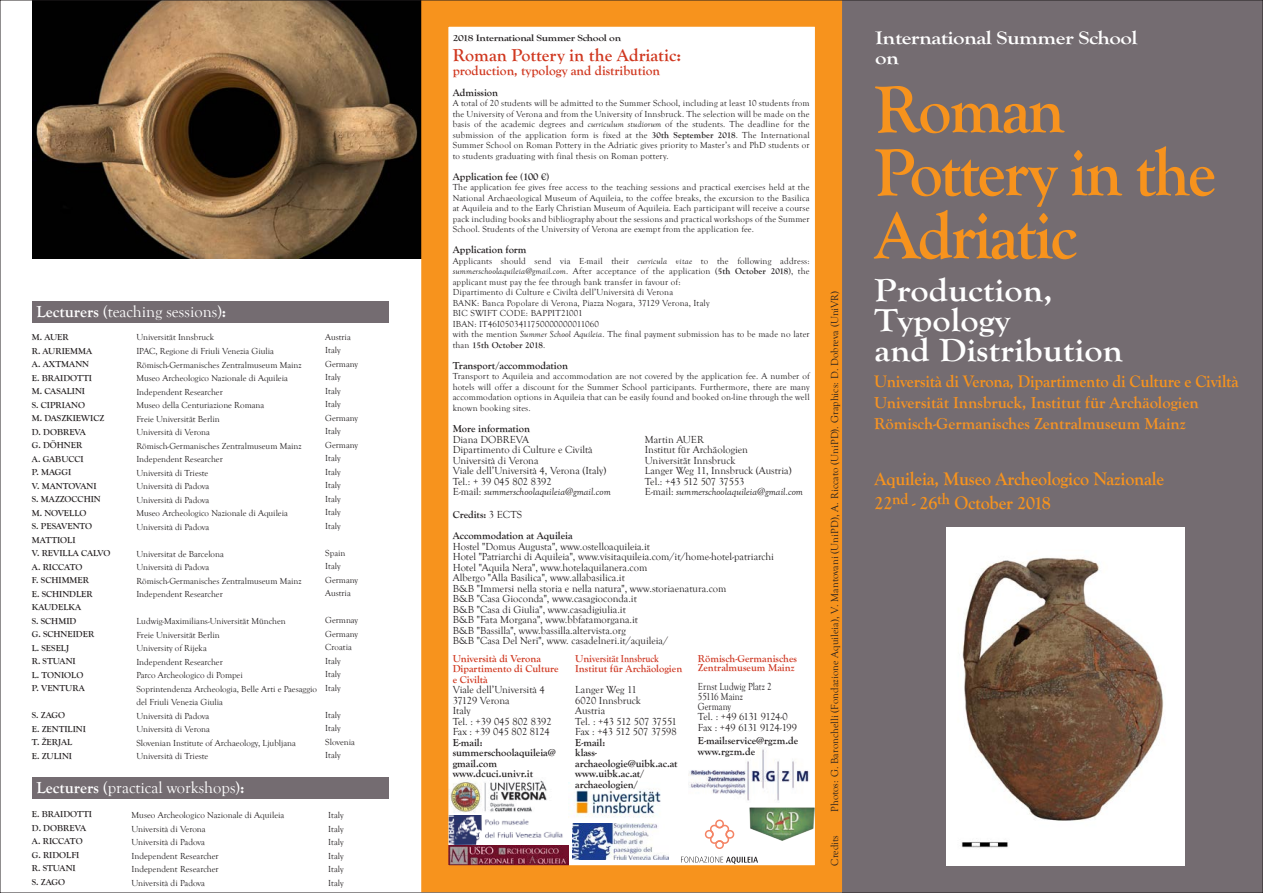
<style>
.page{position:relative;width:1263px;height:893px;background:#fff}
.page>*{position:absolute;margin:0;border:0;box-sizing:border-box;transform-origin:0 0}
.t1{font:700 69px/63px "Goudy Old Style T";letter-spacing:-.035em;color:#f7931d;scale:.96 1}
.t2{font:700 33px/30px "Goudy Old Style T";color:#fff;scale:1.1 1}
.t3{font:700 18.9px/24px "Goudy Old Style T";letter-spacing:-.01em;color:#f7931d;scale:.95 1}
.t4{font:700 18.9px/19.5px "Goudy Old Style T";letter-spacing:-.025em;color:#fff;scale:1.21 1}
.t5{font:700 18px "Goudy Old Style T";color:#d03820}
.t6{font:700 17.4px "Goudy Old Style T";letter-spacing:-.01em;color:#f7931d;scale:.95 1}
.t7{font:700 16.5px/21px "Goudy Old Style T";color:#f69323}
.t8{font:16.5px "Goudy Old Style T";color:#fff}
.t9{font:700 13.5px "Goudy Old Style T";color:#d03820}
.t10{font:10.5px/10.5px "Goudy Old Style T";color:#231f20}
.t11{font:700 10.5px/10.5px "Goudy Old Style T";color:#231f20}
.t12{font:700 10.5px/10.5px "Goudy Old Style T";color:#cf3b27}
.t13{font:10.5px/10.1px "Goudy Old Style T";color:#231f20;scale:.86 1}
.t14{font:700 10.5px/10.5px "Goudy Old Style T";color:#d03820}
.t15{font:700 9.45px "Goudy Old Style T";letter-spacing:-.025em;color:#231f20;scale:1.21 1}
.t16{font:9px/13.5px "Goudy Old Style T";color:#231f20}
.t17{font:9px/10.5px "Goudy Old Style T";letter-spacing:.02em;color:#231f20}
.t18{font:700 9px/13.5px "Goudy Old Style T";color:#231f20}
.s1{font-weight:700}
.s2{font-family:"Myriad Pro";font-weight:400}
.s3{font-style:italic}
.s4{font-weight:400}
</style>
<div class="page">
<div style="left:842px;top:0;width:421px;height:892px;background:#746c71"></div>
<img style="left:449px;top:815px;width:120px;height:49px">
<img style="left:947px;top:527px;width:238px;height:339px">
<div style="left:32px;top:778px;width:357px;height:21px;background:#746c71"></div>
<div style="left:32px;top:302px;width:357px;height:21px;background:#746c71"></div>
<img style="left:32px;top:2px;width:389px;height:256px">
<img style="left:568px;top:788px;width:93px;height:33px">
<img style="left:449px;top:778px;width:98px;height:35px">
<img style="left:688px;top:749px;width:121px;height:52px">
<img style="left:749px;top:807px;width:65px;height:34px">
<svg style="left:681px;top:857px;width:77px;height:7px"></svg>
<svg style="left:704px;top:819px;width:31px;height:30px"></svg>
<div style="left:421px;top:0;width:421px;height:892px;border:27px solid #f7931d"></div>
<img style="left:573px;top:823px;width:96px;height:36px">
<h3 class="t8" style="left:36px;top:302px;width:191px"><span class="s1">Lecturers</span> (teaching sessions)<span class="s1">:</span></h3>
<p class="t18" style="left:32px;top:331px;width:80px">M. AUER<br>R. AURIEMMA<br>A. AXTMANN<br>E. BRAIDOTTI<br>M. CASALINI<br>S. CIPRIANO<br>M. DASZKIEWICZ<br>D. DOBREVA<br>G. DÖHNER<br>A. GABUCCI<br>P. MAGGI<br>V. MANTOVANI<br>S. MAZZOCCHIN<br>M. NOVELLO<br>S. PESAVENTO<br>MATTIOLI<br>V. REVILLA CALVO<br>A. RICCATO<br>F. SCHIMMER<br>E. SCHINDLER<br>KAUDELKA<br>S. SCHMID<br>G. SCHNEIDER<br>L. SESELJ<br>R. STUANI<br>L. TONIOLO<br>P. VENTURA</p>
<p class="t18" style="left:32px;top:709px;width:56px">S. ZAGO<br>E. ZENTILINI<br>T. <span class="s2">Ž</span>ERJAL<br>E. ZULINI</p>
<p class="t16" style="left:136px;top:331px;width:167px">Universität Innsbruck<br>IPAC, Regione di Friuli Venezia Giulia<br>Römisch-Germanisches Zentralmuseum Mainz<br>Museo Archeologico Nazionale di Aquileia<br>Independent Researcher<br>Museo della Centuriazione Romana<br>Freie Universität Berlin<br>Università di Verona<br>Römisch-Germanisches Zentralmuseum Mainz<br>Independent Researcher<br>Università di Trieste<br>Università di Padova<br>Università di Padova<br>Museo Archeologico Nazionale di Aquileia<br>Università di Padova</p>
<p class="t16" style="left:136px;top:547px;width:167px">Universitat de Barcelona<br>Università di Padova<br>Römisch-Germanisches Zentralmuseum Mainz<br>Independent Researcher</p>
<p class="t16" style="left:136px;top:614px;width:182px">Ludwig-Maximilians-Universität München<br>Freie Universität Berlin<br>University of Rijeka<br>Independent Researcher<br>Parco Archeologico di Pompei<br>Soprintendenza Archeologia, Belle Arti e Paesaggio del Friuli Venezia Giulia<br>Università di Padova<br>Università di Verona<br>Slovenian Institute of Archaeology, Ljubljana<br>Università di Trieste</p>
<h3 class="t8" style="left:36px;top:778px;width:210px"><span class="s1">Lecturers</span> (practical workshops)<span class="s1">:</span></h3>
<p class="t18" style="left:32px;top:808px;width:62px">E. BRAIDOTTI<br>D. DOBREVA<br>A. RICCATO<br>G. RIDOLFI<br>R. STUANI<br>S. ZAGO</p>
<p class="t16" style="left:131px;top:808px;width:154px">Museo Archeologico Nazionale di Aquileia<br>Università di Verona<br>Università di Padova<br>Independent Researcher<br>Independent Researcher<br>Università di Padova</p>
<p class="t16" style="left:325px;top:330px;width:34px">Austria<br>Italy<br>Germany<br>Italy<br>Italy<br>Italy<br>Germany<br>Italy<br>Germany<br>Italy<br>Italy<br>Italy<br>Italy<br>Italy<br>Italy</p>
<p class="t16" style="left:325px;top:546px;width:34px">Spain<br>Italy<br>Germany<br>Austria</p>
<p class="t16" style="left:325px;top:613px;width:34px">Germnay<br>Germany<br>Croatia<br>Italy<br>Italy<br>Italy</p>
<p class="t16" style="left:325px;top:708px;width:31px">Italy<br>Italy<br>Slovenia<br>Italy</p>
<p class="t16" style="left:328px;top:808px;width:17px;text-align:justify">Italy Italy Italy Italy Italy Italy</p>
<p class="t15" style="left:453px;top:33px;width:141px">2018 International Summer School on</p>
<h3 class="t5" style="left:453px;top:45px;width:230px">Roman Pottery in the Adriatic:</h3>
<h3 class="t9" style="left:453px;top:63px;width:209px">production, typology and distribution</h3>
<p class="t11" style="left:453px;top:87px;width:47px">Admission</p>
<p class="t16" style="left:453px;top:98px;width:359px;line-height:10.5px;text-align:justify">A total of 20 students will be admitted to the Summer School, including at least 10 students from the University of Verona and from the University of Innsbruck. The selection will be made on the basis of the academic degrees and <span class="s3">curriculum studiorum</span> of the students. The deadline for the submission of the application form is fixed at the <span class="s1">30th September 2018</span>. The International Summer School on Roman Pottery in the Adriatic gives priority to Master’s and PhD students or to students graduating with final thesis on Roman pottery.</p>
<p class="t11" style="left:453px;top:171px;width:98px">Application fee (100 €)</p>
<p class="t16" style="left:453px;top:182px;width:359px;line-height:10.5px;text-align:justify">The application fee gives free access to the teaching sessions and practical exercises held at the National Archaeological Museum of Aquileia, to the coffee breaks, the excursion to the Basilica at Aquileia and to the Early Christian Museum of Aquileia. Each participant will receive a course pack including books and bibliography about the sessions and practical workshops of the Summer School. Students of the University of Verona are exempt from the application fee.</p>
<p class="t11" style="left:453px;top:244px;width:75px">Application form</p>
<p class="t17" style="left:453px;top:255px;width:359px">Applicants should send via E-mail their <span class="s3">curricula vitae</span> to the following address: <span class="s3">summerschoolaquileia@gmail.com</span>. After acceptance of the application (<span class="s1">5th October 2018</span>), the applicant must pay the fee through bank transfer in favour of:<br>Dipartimento di Culture e Civiltà dell’Università di Verona<br>BANK: Banca Popolare di Verona, Piazza Nogara, 37129 Verona, Italy<br>BIC SWIFT CODE: BAPPIT21001<br>IBAN: IT46I0503411750000000011060<br>with the mention <span class="s3">Summer School Aquileia</span>. The final payment submission has to be made no later than <span class="s1">15th October 2018</span>.</p>
<p class="t11" style="left:453px;top:360px;width:117px">Transport/accommodation</p>
<p class="t16" style="left:453px;top:371px;width:359px;line-height:10.5px;text-align:justify">Transport to Aquileia and accommodation are not covered by the application fee. A number of hotels will offer a discount for the Summer School participants. Furthermore, there are many accommodation options in Aquileia that can be easily found and booked on-line through the well known booking sites.</p>
<p class="t11" style="left:453px;top:423px;width:79px">More information</p>
<p class="t10" style="left:453px;top:434px;width:160px">Diana DOBREVA<br>Dipartimento di Culture e Civiltà<br>Università di Verona<br>Viale dell’Università 4, Verona (Italy)<br>Tel.: + 39 045 802 8392<br>E-mail: <span class="s3">summerschoolaquileia@gmail.com</span></p>
<p class="t10" style="left:645px;top:434px;width:160px">Martin AUER<br>Institut für Archäologien<br>Universität Innsbruck<br>Langer Weg 11, Innsbruck (Austria)<br>Tel.: +43 512 507 37553<br>E-mail: <span class="s3">summerschoolaquileia@gmail.com</span></p>
<p class="t11" style="left:453px;top:504px;width:121px;line-height:21px">Credits: <span class="s4">3 ECTS<br></span>Accommodation at Aquileia</p>
<p class="t10" style="left:453px;top:541px;width:323px">Hostel "Domus Augusta", www.ostelloaquileia.it<br>Hotel "Patriarchi di Aquileia", www.visitaquileia.com/it/home-hotel-patriarchi Hotel "Aquila Nera", www.hotelaquilanera.com<br>Albergo "Alla Basilica", www.allabasilica.it<br>B&amp;B "Immersi nella storia e nella natura", www.storiaenatura.com<br>B&amp;B "Casa Gioconda", www.casagioconda.it<br>B&amp;B "Casa di Giulia", www.casadigiulia.it<br>B&amp;B "Fata Morgana", www.bbfatamorgana.it<br>B&amp;B "Bassilla", www.bassilla.altervista.org<br>B&amp;B "Casa Del Neri", www. casadelneri.it/aquileia/</p>
<p class="t14" style="left:453px;top:653px;width:108px">Università di Verona<br>Dipartimento di Culture e Civiltà</p>
<p class="t10" style="left:453px;top:684px;width:101px">Viale dell’Università 4<br>37129 Verona<br>Italy<br>Tel. : +39 045 802 8392<br>Fax : +39 045 802 8124</p>
<p class="t11" style="left:453px;top:737px;width:105px">E-mail: summerschoolaquileia@ gmail.com www.dcuci.univr.it</p>
<p class="t12" style="left:575px;top:653px;width:108px">Universität Innsbruck<br>Institut für Archäologien</p>
<p class="t10" style="left:575px;top:684px;width:103px">Langer Weg 11<br>6020 Innsbruck<br>Austria<br>Tel. : +43 512 507 37551<br>Fax : +43 512 507 37598</p>
<p class="t11" style="left:575px;top:737px;width:104px">E-mail:<br>klass&shy;archaeologie@uibk.ac.at www.uibk.ac.at/ archaeologien/</p>
<p class="t12" style="left:698px;top:653px;width:101px;line-height:9.6px">Römisch-Germanisches<br>Zentralmuseum Mainz</p>
<p class="t13" style="left:698px;top:682px;width:117px">Ernst Ludwig Platz 2<br>55116 Mainz<br>Germany<br>Tel. : +49 6131 9124-0<br>Fax : +49 6131 9124-199</p>
<p class="t11" style="left:698px;top:735px;width:102px">E-mail:service@rgzm.de www.rgzm.de</p>
<p class="t10" style="left:829px;top:812px;width:523px;rotate:-90deg">Photos: G. Baronchelli (Fondazione Aquileia), V. Mantovani (UniPD), A. Riccato (UniPD). Graphics: D. Dobreva (UniVR)</p>
<p class="t10" style="left:829px;top:866px;width:32px;rotate:-90deg">Credits</p>
<h3 class="t4" style="left:875px;top:28px;width:218px">International Summer School on</h3>
<h1 class="t1" style="left:874px;top:78px;width:357px">Roman<br>Pottery in the<br>Adriatic</h1>
<h2 class="t2" style="left:874px;top:275px;width:227px">Production,<br>Typology<br>and Distribution</h2>
<h3 class="t6" style="left:874px;top:372px;width:385px">Università di Verona, Dipartimento di Culture e Civiltà</h3>
<h3 class="t7" style="left:874px;top:392px;width:326px">Universität Innsbruck, Institut für Archäologien<br>Römisch-Germanisches Zentralmuseum Mainz</h3>
<h3 class="t3" style="left:874px;top:467px;width:306px">Aquileia, Museo Archeologico Nazionale<br>22<sup>nd</sup> - 26<sup>th</sup> October 2018</h3>
</div>
